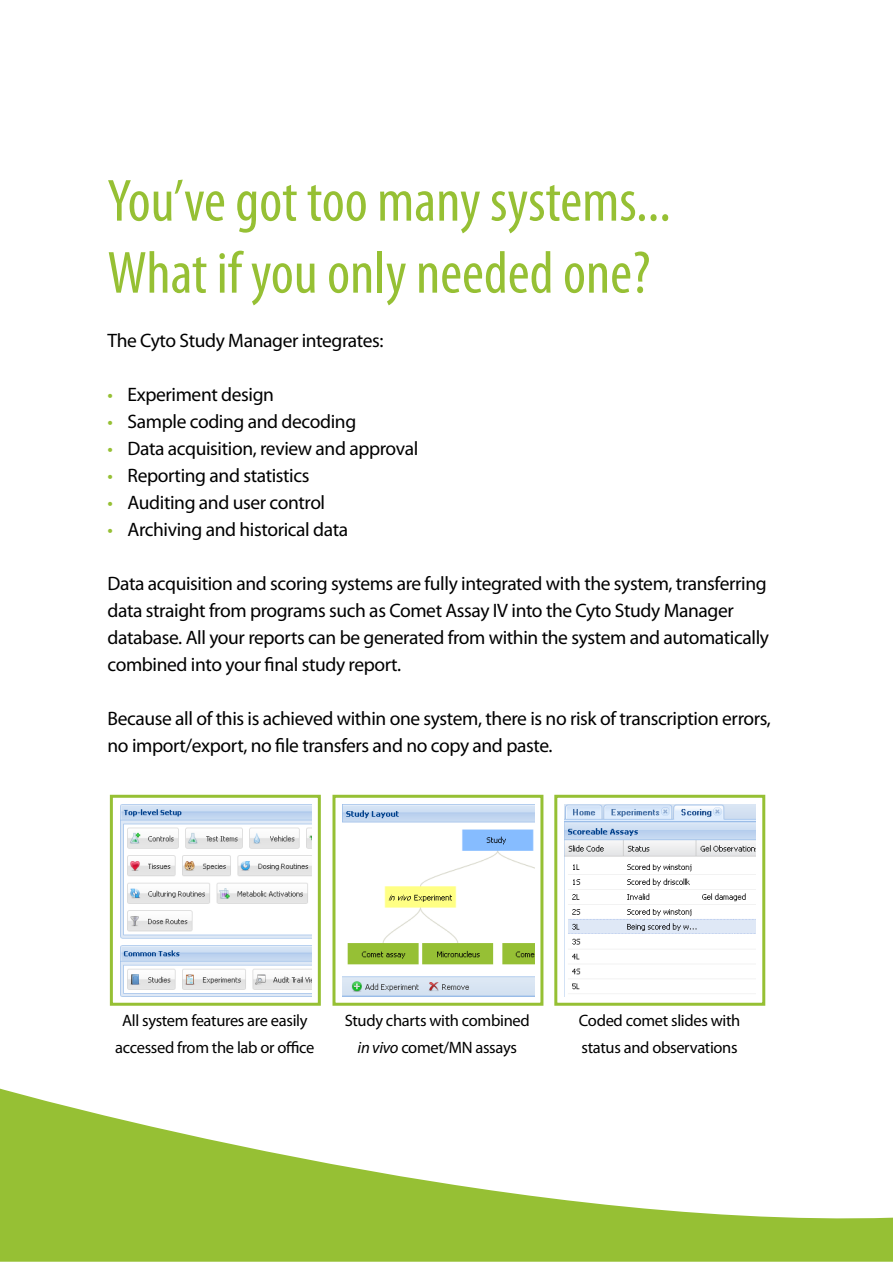
<style>
.page{position:relative;width:893px;height:1263px;background:#fff}
.page>*{position:absolute;margin:0;border:0;box-sizing:border-box;transform-origin:0 0}
.t1{font:condensed 60px "Myriad Pro";color:#96c034}
.t2{font:19.5px/27px "Myriad Pro";letter-spacing:-.02em;color:#000}
.t3{font:16.5px/27px "Myriad Pro";letter-spacing:-.02em;color:#000;text-align:center}
.s1{color:#96c034}
.s2{font-style:italic}
</style>
<div class="page">
<div style="left:554px;top:795px;width:211px;height:211px;background:#fff;border:3px solid #96c034"></div>
<div style="left:332px;top:795px;width:211px;height:211px;background:#fff;border:3px solid #96c034"></div>
<div style="left:110px;top:795px;width:211px;height:211px;background:#fff;border:3px solid #96c034"></div>
<svg style="left:0;top:1089px;width:893px;height:173px;fill:#96c034"></svg>
<img style="left:120px;top:804px;width:192px;height:192px">
<img style="left:342px;top:804px;width:193px;height:193px">
<img style="left:564px;top:805px;width:192px;height:191px">
<p class="t1" style="left:108px;top:165px;width:565px">You’ve got too many systems...</p>
<p class="t1" style="left:108px;top:237px;width:545px">What if you only needed one?</p>
<p class="t2" style="left:108px;top:326px;width:278px">The Cyto Study Manager integrates:</p>
<p class="t2" style="left:108px;top:380px;width:168px"><span class="s1">•</span> Experiment design</p>
<p class="t2" style="left:108px;top:407px;width:250px"><span class="s1">•</span> Sample coding and decoding</p>
<p class="t2" style="left:108px;top:434px;width:312px"><span class="s1">•</span> Data acquisition, review and approval</p>
<p class="t2" style="left:108px;top:461px;width:204px"><span class="s1">•</span> Reporting and statistics</p>
<p class="t2" style="left:108px;top:488px;width:219px"><span class="s1">•</span> Auditing and user control</p>
<p class="t2" style="left:108px;top:515px;width:242px"><span class="s1">•</span> Archiving and historical data</p>
<p class="t2" style="left:108px;top:569px;width:663px">Data acquisition and scoring systems are fully integrated with the system, transferring data straight from programs such as Comet Assay IV into the Cyto Study Manager database. All your reports can be generated from within the system and automatically combined into your final study report.</p>
<p class="t2" style="left:108px;top:704px;width:665px">Because all of this is achieved within one system, there is no risk of transcription errors, no import/export, no file transfers and no copy and paste.</p>
<p class="t3" style="left:115px;top:1007px;width:201px">All system features are easily accessed from the lab or office</p>
<p class="t3" style="left:345px;top:1007px;width:186px">Study charts with combined <span class="s2">in vivo</span> comet/MN assays</p>
<p class="t3" style="left:579px;top:1007px;width:163px;text-align:left">Coded comet slides with status and observations</p>
</div>
